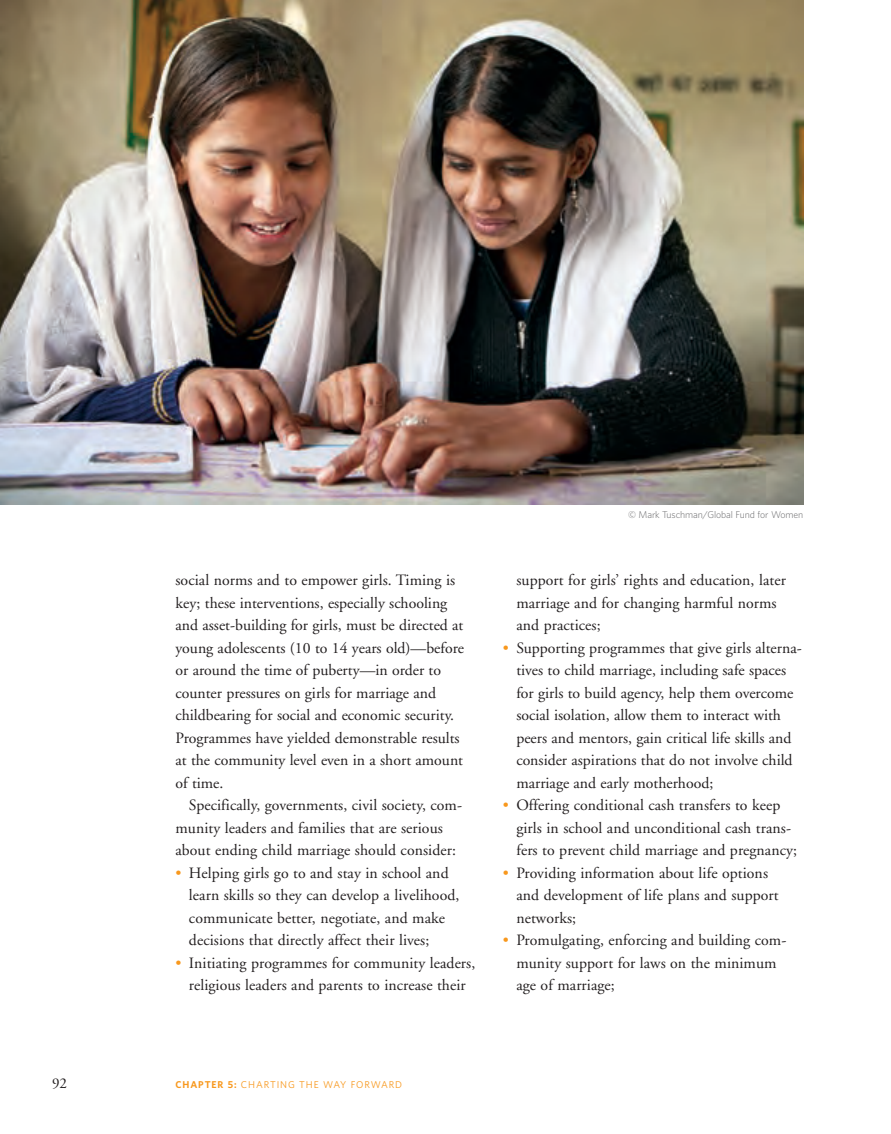
<style>
.page{position:relative;width:891px;height:1134px;background:#fff}
.page>*{position:absolute;margin:0;border:0;box-sizing:border-box;transform-origin:0 0}
.t1{font:15.75px/22.5px "Adobe Garamond";letter-spacing:.005em;color:#231f20}
.t2{font:15px "Adobe Garamond";color:#231f20}
.t3{font:300 9px "UNFPA";letter-spacing:-.01em;color:#676769}
.t4{font:9px "UNFPA Text";letter-spacing:.1em;color:#f8981d}
.s1{color:#f8981d}
.s2{font-family:"UNFPA";font-weight:700}
</style>
<div class="page">
<img style="left:0;top:0;width:803px;height:504px">
<p class="t1" style="left:176px;top:569px;width:290px">social norms and to empower girls. Timing is key; these interventions, especially schooling and asset-building for girls, must be directed at young adolescents (10 to 14 years old)—before or around the time of puberty—in order to counter pressures on girls for marriage and childbearing for social and economic security.<br>Programmes have yielded demonstrable results at the community level even in a short amount of time.</p>
<p class="t1" style="left:176px;top:794px;width:288px;text-indent:13px">Specifically, governments, civil society, com&shy;munity leaders and families that are serious about ending child marriage should consider:</p>
<p class="t1" style="left:189px;top:862px;width:272px;text-indent:-13px"><span class="s1">•</span> Helping girls go to and stay in school and learn skills so they can develop a livelihood, communicate better, negotiate, and make decisions that directly affect their lives;</p>
<p class="t1" style="left:176px;top:952px;width:301px;text-align:center"><span class="s1">•</span> Initiating programmes for community leaders, religious leaders and parents to increase their</p>
<p class="t3" style="left:628px;top:509px;width:177px">© Mark Tuschman/Global Fund for Women</p>
<p class="t1" style="left:516px;top:569px;width:271px">support for girls’ rights and education, later marriage and for changing harmful norms and practices;</p>
<p class="t1" style="left:516px;top:637px;width:287px;text-indent:-13px"><span class="s1">•</span> Supporting programmes that give girls alterna&shy;tives to child marriage, including safe spaces for girls to build agency, help them overcome social isolation, allow them to interact with peers and mentors, gain critical life skills and consider aspirations that do not involve child marriage and early motherhood;</p>
<p class="t1" style="left:516px;top:794px;width:282px;text-indent:-13px"><span class="s1">•</span> Offering conditional cash transfers to keep girls in school and unconditional cash trans&shy;fers to prevent child marriage and pregnancy;</p>
<p class="t1" style="left:516px;top:862px;width:264px;text-indent:-13px"><span class="s1">•</span> Providing information about life options and development of life plans and support networks;</p>
<p class="t1" style="left:516px;top:929px;width:272px;text-indent:-13px"><span class="s1">•</span> Promulgating, enforcing and building com&shy;munity support for laws on the minimum age of marriage;</p>
<p class="t2" style="left:52px;top:1075px;width:16px">92</p>
<p class="t4" style="left:176px;top:1078px;width:228px"><span class="s2">CHAPTER 5:</span> CHARTING THE WAY FORWARD</p>
</div>
